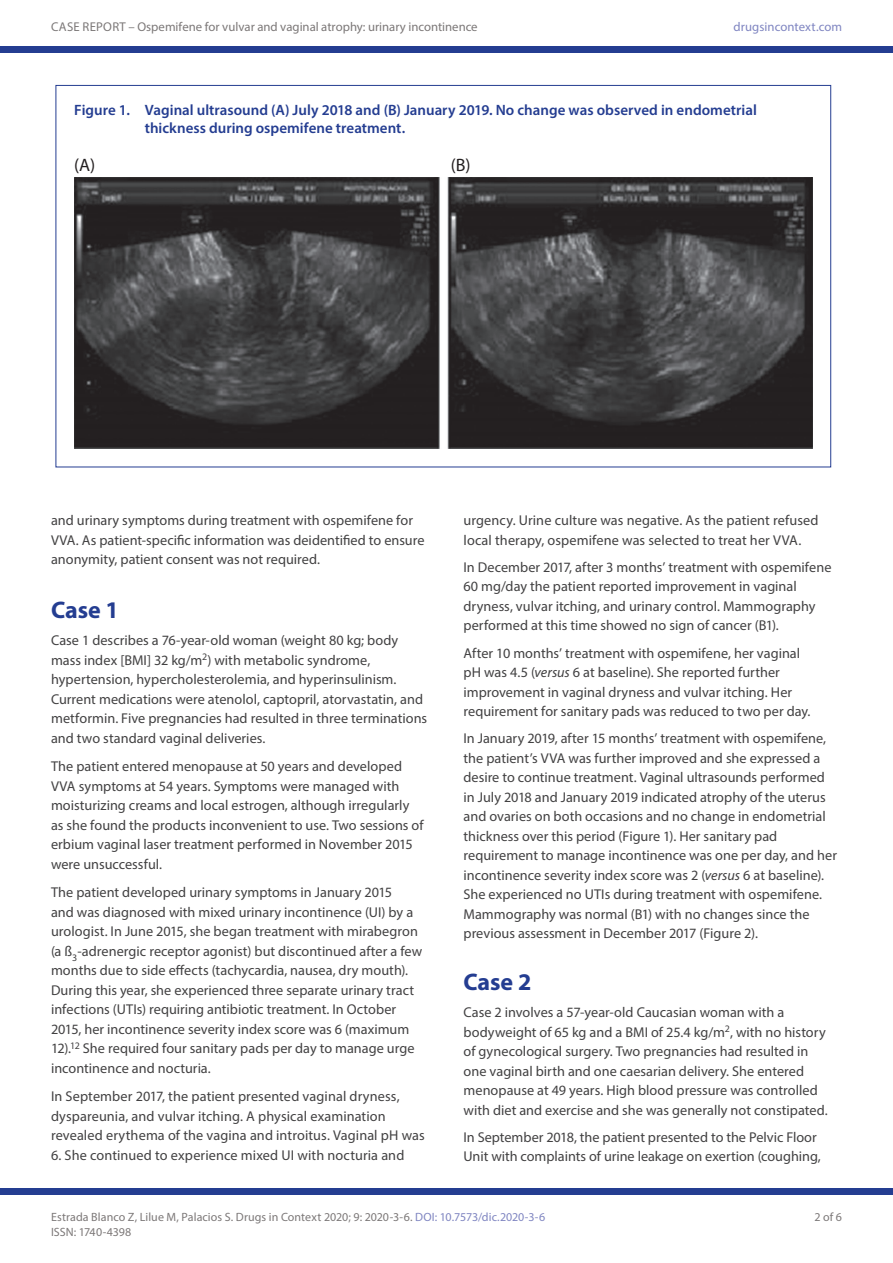
<style>
.page{position:relative;width:893px;height:1263px;background:#fff}
.page>*{position:absolute;margin:0;border:0;box-sizing:border-box;transform-origin:0 0}
.t1{font:700 24px "Myriad Pro";letter-spacing:-.005em;color:#243d91}
.t2{font:18px "Myriad Pro";color:#231f20}
.FCAP{font:600 15px/18px "Myriad Pro";color:#243d91}
.TXT_S{font:14.25px/19.5px "Myriad Pro";color:#424142}
.TXT{font:14.25px/19.5px "Myriad Pro";color:#424142}
.t3{font:12.75px "Myriad Pro";color:#7c7878}
.t4{font:12.75px "Myriad Pro";letter-spacing:.005em;color:#7f85c1}
.t5{font:12px "Myriad Pro";letter-spacing:.005em;color:#7c7878}
.s1{font-style:italic}
.s2{color:#7f85c1}
</style>
<div class="page">
<div style="left:0;top:1188px;width:893px;height:7px;background:#243d91"></div>
<div style="left:0;top:47px;width:893px;height:6px;background:#243d91"></div>
<img style="left:74px;top:177px;width:738px;height:272px">
<p class="t3" style="left:51px;top:18px;width:428px">CASE REPORT – Ospemifene for vulvar and vaginal atrophy: urinary incontinence</p>
<p class="t4" style="left:734px;top:18px;width:110px">drugsincontext.com</p>
<p class="FCAP" style="left:145px;top:101px;width:614px;text-indent:-70px">Figure 1. Vaginal ultrasound (A) July 2018 and (B) January 2019. No change was observed in endometrial thickness during ospemifene treatment.</p>
<p class="t2" style="left:74px;top:153px;width:22px">(A)</p>
<p class="t2" style="left:451px;top:153px;width:21px">(B)</p>
<p class="TXT_S" style="left:51px;top:510px;width:375px">and urinary symptoms during treatment with ospemifene for<br>VVA. As patient-specific information was deidentified to ensure anonymity, patient consent was not required.</p>
<h1 class="t1" style="left:51px;top:594px;width:69px">Case 1</h1>
<p class="TXT" style="left:51px;top:631px;width:378px">Case 1 describes a 76-year-old woman (weight 80 kg; body mass index [BMI] 32 kg/m<sup>2</sup>) with metabolic syndrome, hypertension, hypercholesterolemia, and hyperinsulinism.<br>Current medications were atenolol, captopril, atorvastatin, and metformin. Five pregnancies had resulted in three terminations and two standard vaginal deliveries.</p>
<p class="TXT_S" style="left:51px;top:757px;width:374px">The patient entered menopause at 50 years and developed VVA symptoms at 54 years. Symptoms were managed with moisturizing creams and local estrogen, although irregularly as she found the products inconvenient to use. Two sessions of erbium vaginal laser treatment performed in November 2015 were unsuccessful.</p>
<p class="TXT_S" style="left:51px;top:883px;width:373px">The patient developed urinary symptoms in January 2015<br>and was diagnosed with mixed urinary incontinence (UI) by a urologist. In June 2015, she began treatment with mirabegron (a ß<sub>3</sub>-adrenergic receptor agonist) but discontinued after a few months due to side effects (tachycardia, nausea, dry mouth).<br>During this year, she experienced three separate urinary tract infections (UTIs) requiring antibiotic treatment. In October 2015, her incontinence severity index score was 6 (maximum 12).<sup>12</sup> She required four sanitary pads per day to manage urge incontinence and nocturia.</p>
<p class="TXT_S" style="left:51px;top:1087px;width:375px">In September 2017, the patient presented vaginal dryness, dyspareunia, and vulvar itching. A physical examination revealed erythema of the vagina and introitus. Vaginal pH was</p>
<p class="TXT_S" style="left:51px;top:1145px;width:355px">6. She continued to experience mixed UI with nocturia and</p>
<p class="TXT_S" style="left:463px;top:510px;width:357px">urgency. Urine culture was negative. As the patient refused local therapy, ospemifene was selected to treat her VVA.</p>
<p class="TXT_S" style="left:463px;top:557px;width:369px">In December 2017, after 3 months’ treatment with ospemifene 60 mg/day the patient reported improvement in vaginal dryness, vulvar itching, and urinary control. Mammography performed at this time showed no sign of cancer (B1).</p>
<p class="TXT_S" style="left:463px;top:643px;width:349px">After 10 months’ treatment with ospemifene, her vaginal pH was 4.5 (<span class="s1">versus</span> 6 at baseline). She reported further improvement in vaginal dryness and vulvar itching. Her requirement for sanitary pads was reduced to two per day.</p>
<p class="TXT_S" style="left:463px;top:728px;width:375px">In January 2019, after 15 months’ treatment with ospemifene, the patient’s VVA was further improved and she expressed a desire to continue treatment. Vaginal ultrasounds performed in July 2018 and January 2019 indicated atrophy of the uterus and ovaries on both occasions and no change in endometrial thickness over this period (Figure 1). Her sanitary pad requirement to manage incontinence was one per day, and her incontinence severity index score was 2 (<span class="s1">versus</span> 6 at baseline).<br>She experienced no UTIs during treatment with ospemifene.<br>Mammography was normal (B1) with no changes since the previous assessment in December 2017 (Figure 2).</p>
<h1 class="t1" style="left:463px;top:966px;width:69px">Case 2</h1>
<p class="TXT" style="left:463px;top:1002px;width:366px">Case 2 involves a 57-year-old Caucasian woman with a bodyweight of 65 kg and a BMI of 25.4 kg/m<sup>2</sup>, with no history of gynecological surgery. Two pregnancies had resulted in one vaginal birth and one caesarian delivery. She entered menopause at 49 years. High blood pressure was controlled with diet and exercise and she was generally not constipated.</p>
<p class="TXT_S" style="left:463px;top:1127px;width:359px">In September 2018, the patient presented to the Pelvic Floor<br>Unit with complaints of urine leakage on exertion (coughing,</p>
<p class="t5" style="left:51px;top:1209px;width:496px">Estrada Blanco Z, Lilue M, Palacios S. Drugs in Context 2020; 9: 2020-3-6. <span class="s2">DOI: 10.7573/dic.2020-3-6</span></p>
<p class="t5" style="left:814px;top:1209px;width:29px">2 of 6</p>
<p class="t5" style="left:51px;top:1224px;width:82px">ISSN: 1740-4398</p>
</div>
